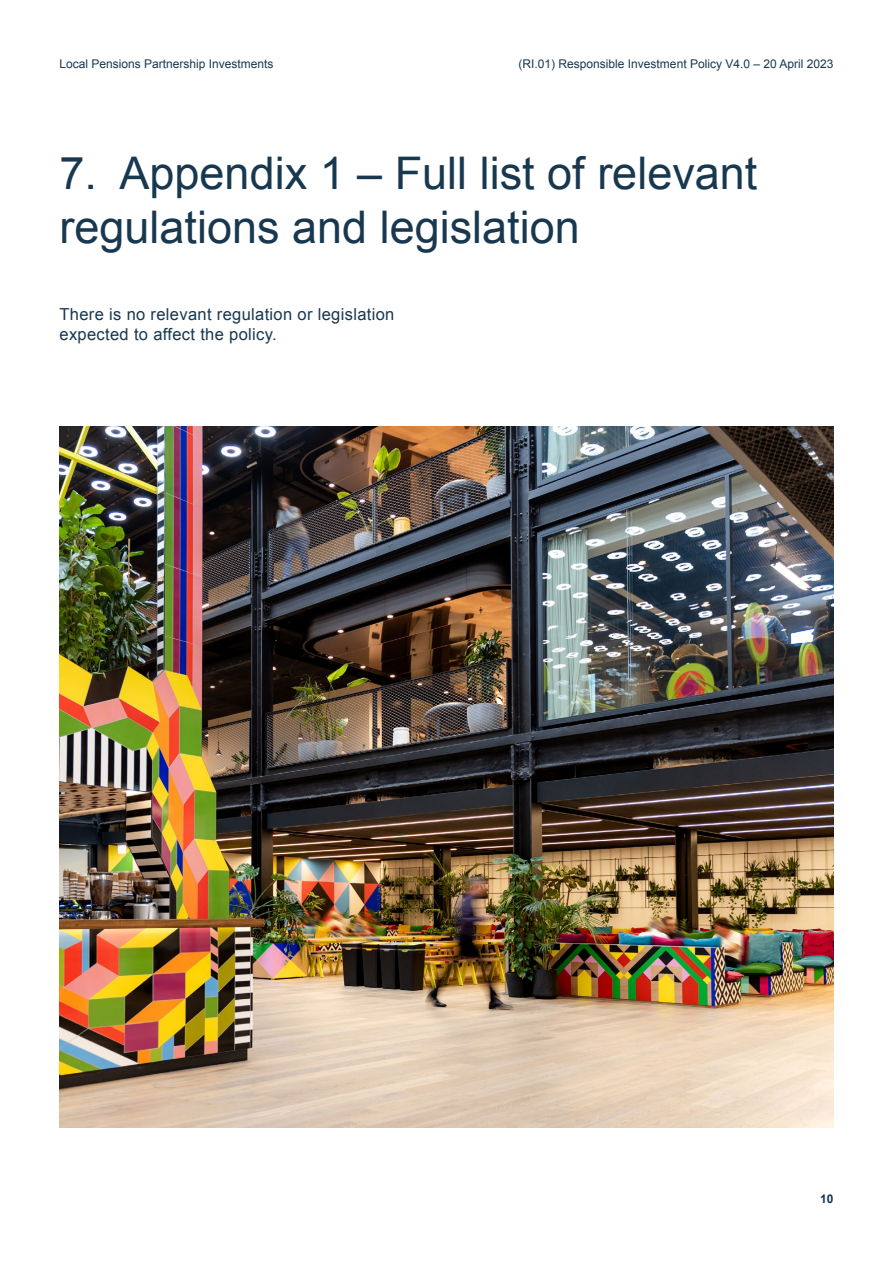
<style>
.page{position:relative;width:893px;height:1263px;background:#fff}
.page>*{position:absolute;margin:0;border:0;box-sizing:border-box;transform-origin:0 0}
.t1{font:45px/54px "Arial";color:#183850}
.t2{font:16.5px/19.8px "Arial";letter-spacing:.02em;color:#183850}
.t3{font:12px "Arial";color:#183850}
.t4{font:700 12px "Arial";color:#183850}
</style>
<div class="page">
<img style="left:60px;top:427px;width:773px;height:700px">
<p class="t3" style="left:60px;top:56px;width:216px">Local Pensions Partnership Investments</p>
<p class="t3" style="left:519px;top:56px;width:316px">(RI.01) Responsible Investment Policy V4.0 – 20 April 2023</p>
<h1 class="t1" style="left:60px;top:147px;width:699px">7. Appendix 1 – Full list of relevant regulations and legislation</h1>
<h2 class="t2" style="left:60px;top:304px;width:336px">There is no relevant regulation or legislation expected to affect the policy.</h2>
<p class="t4" style="left:820px;top:1191px;width:15px">10</p>
</div>
